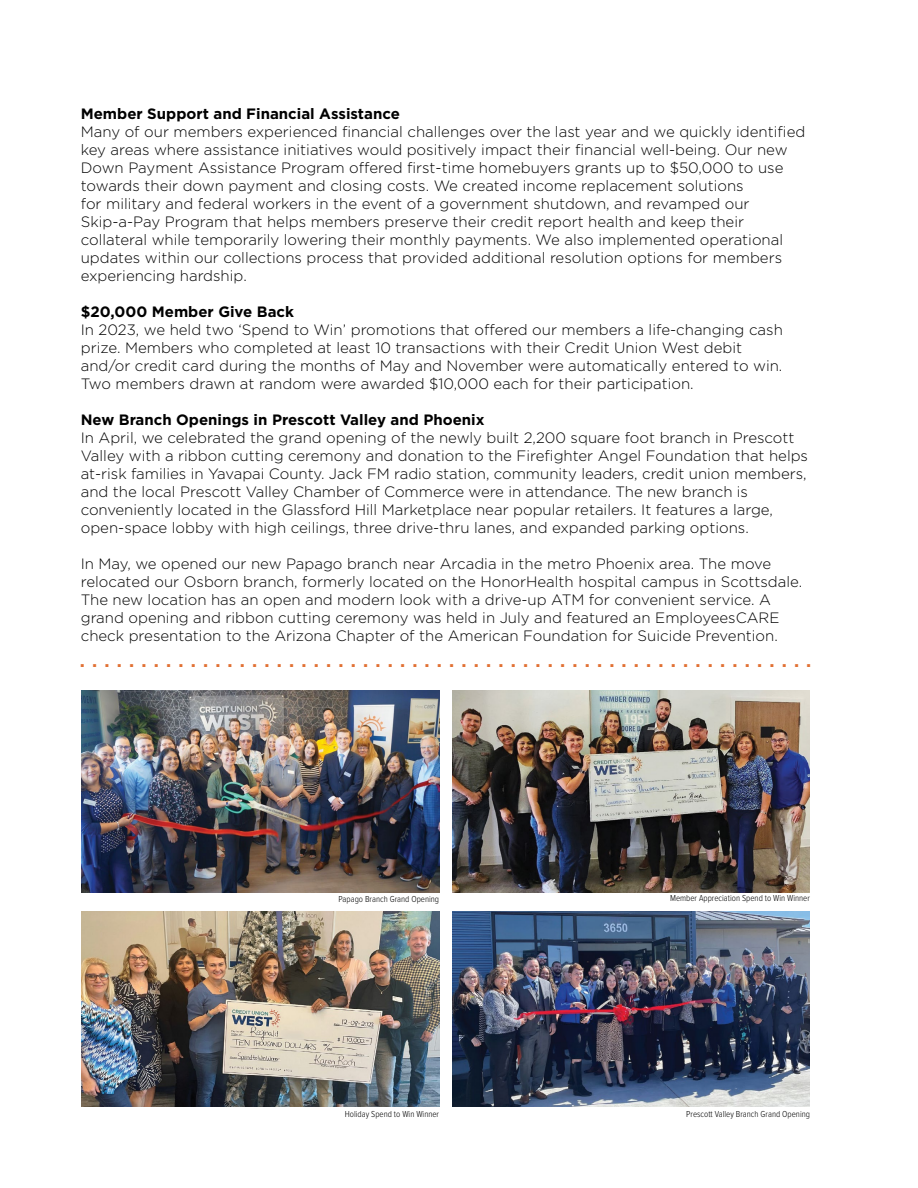
<style>
.page{position:relative;width:918px;height:1188px;background:#fff}
.page>*{position:absolute;margin:0;border:0;box-sizing:border-box;transform-origin:0 0}
.t1{font:700 18px "Gotham";color:#e17134}
.t2{font:300 15px/18px "Gotham";color:#000}
.t3{font:700 15px "Gotham";color:#000}
.t4{font:300 9px "Proxima Nova Cond";color:#000}
</style>
<div class="page">
<img style="left:81px;top:690px;width:358px;height:202px">
<img style="left:453px;top:690px;width:357px;height:202px">
<img style="left:81px;top:911px;width:358px;height:196px">
<img style="left:453px;top:911px;width:357px;height:196px">
<h3 class="t3" style="left:81px;top:105px;width:321px">Member Support and Financial Assistance</h3>
<p class="t2" style="left:81px;top:122px;width:726px">Many of our members experienced financial challenges over the last year and we quickly identified key areas where assistance initiatives would positively impact their financial well-being. Our new Down Payment Assistance Program offered first-time homebuyers grants up to $50,000 to use towards their down payment and closing costs. We created income replacement solutions<br>for military and federal workers in the event of a government shutdown, and revamped our Skip-a-Pay Program that helps members preserve their credit report health and keep their collateral while temporarily lowering their monthly payments. We also implemented operational updates within our collections process that provided additional resolution options for members experiencing hardship.</p>
<h3 class="t3" style="left:81px;top:303px;width:215px">$20,000 Member Give Back</h3>
<p class="t2" style="left:81px;top:320px;width:704px">In 2023, we held two ‘Spend to Win’ promotions that offered our members a life-changing cash prize. Members who completed at least 10 transactions with their Credit Union West debit and/or credit card during the months of May and November were automatically entered to win.<br>Two members drawn at random were awarded $10,000 each for their participation.</p>
<h3 class="t3" style="left:81px;top:411px;width:405px">New Branch Openings in Prescott Valley and Phoenix</h3>
<p class="t2" style="left:81px;top:428px;width:729px">In April, we celebrated the grand opening of the newly built 2,200 square foot branch in Prescott Valley with a ribbon cutting ceremony and donation to the Firefighter Angel Foundation that helps at-risk families in Yavapai County. Jack FM radio station, community leaders, credit union members, and the local Prescott Valley Chamber of Commerce were in attendance. The new branch is conveniently located in the Glassford Hill Marketplace near popular retailers. It features a large, open-space lobby with high ceilings, three drive-thru lanes, and expanded parking options.</p>
<p class="t2" style="left:81px;top:554px;width:723px">In May, we opened our new Papago branch near Arcadia in the metro Phoenix area. The move relocated our Osborn branch, formerly located on the HonorHealth hospital campus in Scottsdale.<br>The new location has an open and modern look with a drive-up ATM for convenient service. A grand opening and ribbon cutting ceremony was held in July and featured an EmployeesCARE check presentation to the Arizona Chapter of the American Foundation for Suicide Prevention.</p>
<p class="t1" style="left:80px;top:650px;width:733px">............................................................</p>
<p class="t4" style="left:339px;top:893px;width:102px">Papago Branch Grand Opening</p>
<p class="t4" style="left:670px;top:891px;width:141px">Member Appreciation Spend to Win Winner</p>
<p class="t4" style="left:345px;top:1107px;width:96px">Holiday Spend to Win Winner</p>
<p class="t4" style="left:686px;top:1107px;width:125px">Prescott Valley Branch Grand Opening</p>
</div>
